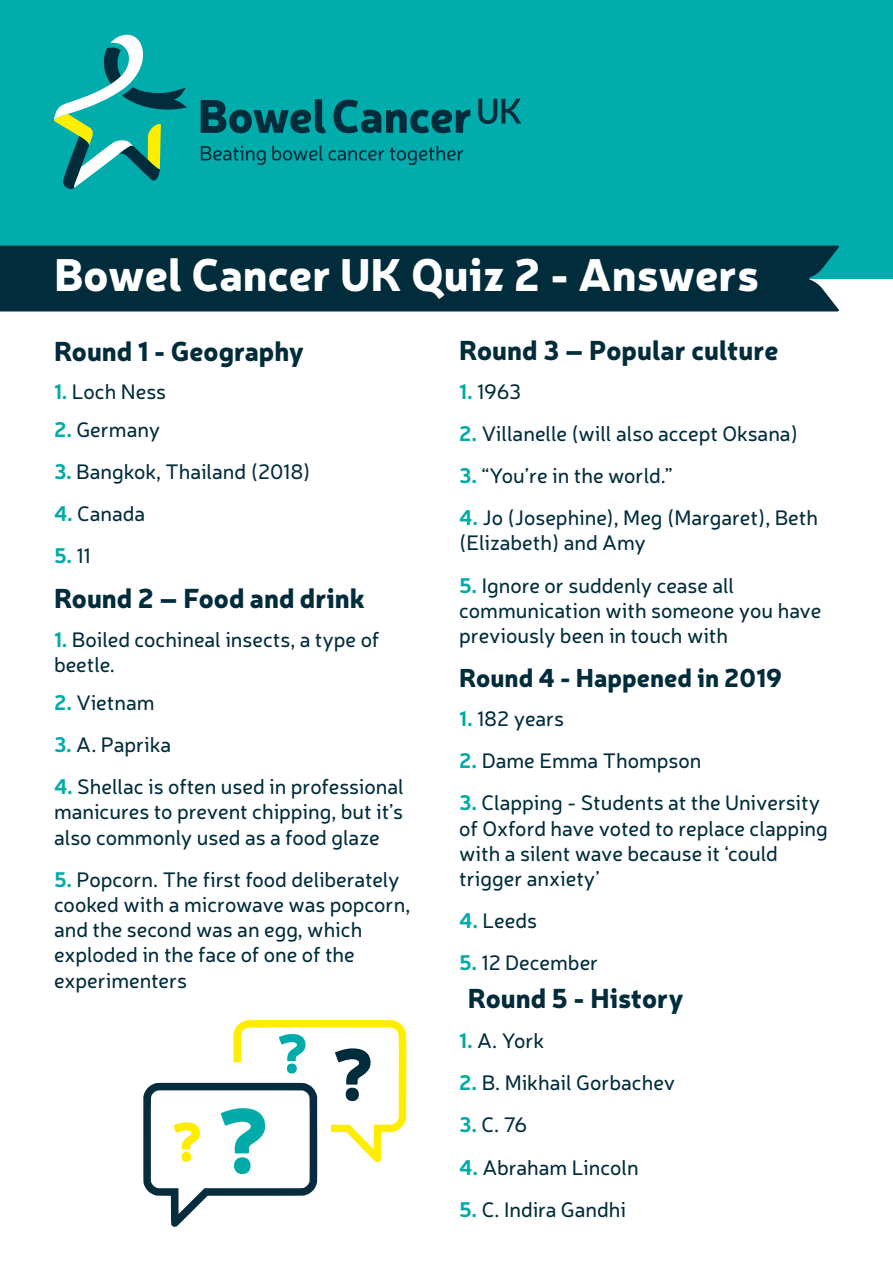
<style>
.page{position:relative;width:893px;height:1263px;background:#fff}
.page>*{position:absolute;margin:0;border:0;box-sizing:border-box;transform-origin:0 0}
.Body_copy{font:900 90px "Neris";color:#00abaa}
.Body_copy-2{font:900 72px "Neris";color:#002c3c}
.Body_copy-3{font:900 54px "Neris";color:#00abaa}
.Body_copy-4{font:900 54px "Neris";color:#ffed00}
.t1{font:900 45px "Neris";color:#fff}
.t2{font:900 27px "Neris";color:#002c3c}
.t3{font:900 25.5px "Neris";color:#002c3c}
.t4{font:21px/25.2px "Neris";color:#002c3c}
.t5{font:700 21px "Neris";color:#00abaa}
.s1{font-weight:700;color:#00abaa}
.s2{font-weight:400;color:#002c3c}
</style>
<div class="page">
<div style="left:0;top:0;width:893px;height:279px;background:#00acac"></div>
<svg style="left:201px;top:146px;width:65px;height:19px"></svg>
<svg style="left:272px;top:146px;width:112px;height:15px"></svg>
<svg style="left:390px;top:146px;width:73px;height:19px"></svg>
<svg style="left:334px;top:100px;width:136px;height:33px"></svg>
<svg style="left:478px;top:99px;width:43px;height:25px"></svg>
<svg style="left:201px;top:99px;width:125px;height:34px"></svg>
<svg style="left:54px;top:35px;width:133px;height:154px"></svg>
<div style="left:0;top:246px;width:839px;height:65px;background:#002c3c"></div>
<svg style="left:143px;top:1020px;width:263px;height:207px"></svg>
<p class="t1" style="left:54px;top:242px;width:706px">Bowel Cancer UK Quiz 2 - Answers</p>
<p class="t2" style="left:54px;top:331px;width:252px">Round 1 - Geography</p>
<p class="t4" style="left:54px;top:378px;width:114px"><span class="s1">1.</span> Loch Ness</p>
<p class="t4" style="left:54px;top:416px;width:108px"><span class="s1">2.</span> Germany</p>
<p class="t4" style="left:54px;top:458px;width:258px"><span class="s1">3.</span> Bangkok, Thailand (2018)</p>
<p class="t4" style="left:54px;top:500px;width:93px"><span class="s1">4.</span> Canada</p>
<p class="t5" style="left:54px;top:541px;width:38px">5. <span class="s2">11</span></p>
<p class="t2" style="left:54px;top:578px;width:313px">Round 2 – Food and drink</p>
<p class="t4" style="left:54px;top:626px;width:327px"><span class="s1">1.</span> Boiled cochineal insects, a type of beetle.</p>
<p class="t4" style="left:54px;top:689px;width:102px"><span class="s1">2.</span> Vietnam</p>
<p class="t4" style="left:54px;top:731px;width:119px"><span class="s1">3.</span> A. Paprika</p>
<p class="t4" style="left:54px;top:773px;width:351px;text-align:justify"><span class="s1">4.</span> Shellac is often used in professional manicures to prevent chipping, but it’s also commonly used as a food glaze</p>
<p class="t4" style="left:54px;top:866px;width:358px"><span class="s1">5.</span> Popcorn. The first food deliberately cooked with a microwave was popcorn, and the second was an egg, which exploded in the face of one of the experimenters</p>
<p class="Body_copy-4" style="left:171px;top:1102px;width:33px">?</p>
<p class="Body_copy-3" style="left:277px;top:1014px;width:33px">?</p>
<p class="Body_copy" style="left:217px;top:1074px;width:54px">?</p>
<p class="Body_copy-2" style="left:332px;top:1021px;width:43px">?</p>
<p class="t2" style="left:459px;top:330px;width:321px">Round 3 – Popular culture</p>
<p class="t4" style="left:459px;top:378px;width:64px"><span class="s1">1.</span> 1963</p>
<p class="t4" style="left:459px;top:420px;width:340px"><span class="s1">2.</span> Villanelle (will also accept Oksana)</p>
<p class="t4" style="left:459px;top:462px;width:215px"><span class="s1">3.</span> “You’re in the world.”</p>
<p class="t4" style="left:459px;top:504px;width:360px"><span class="s1">4.</span> Jo (Josephine), Meg (Margaret), Beth (Elizabeth) and Amy</p>
<p class="t4" style="left:459px;top:572px;width:364px"><span class="s1">5.</span> Ignore or suddenly cease all communication with someone you have previously been in touch with</p>
<p class="t3" style="left:459px;top:659px;width:324px">Round 4 - Happened in 2019</p>
<p class="t4" style="left:459px;top:705px;width:106px"><span class="s1">1.</span> 182 years</p>
<p class="t4" style="left:459px;top:747px;width:244px"><span class="s1">2.</span> Dame Emma Thompson</p>
<p class="t4" style="left:459px;top:789px;width:370px"><span class="s1">3.</span> Clapping - Students at the University of Oxford have voted to replace clapping with a silent wave because it ‘could trigger anxiety’</p>
<p class="t4" style="left:459px;top:907px;width:79px"><span class="s1">4.</span> Leeds</p>
<p class="t4" style="left:459px;top:949px;width:141px"><span class="s1">5.</span> 12 December</p>
<p class="t2" style="left:468px;top:978px;width:217px">Round 5 - History</p>
<p class="t4" style="left:459px;top:1027px;width:87px"><span class="s1">1.</span> A. York</p>
<p class="t4" style="left:459px;top:1069px;width:217px"><span class="s1">2.</span> B. Mikhail Gorbachev</p>
<p class="t4" style="left:459px;top:1111px;width:70px"><span class="s1">3.</span> C. 76</p>
<p class="t4" style="left:459px;top:1154px;width:181px"><span class="s1">4.</span> Abraham Lincoln</p>
<p class="t4" style="left:459px;top:1196px;width:168px"><span class="s1">5.</span> C. Indira Gandhi</p>
</div>
